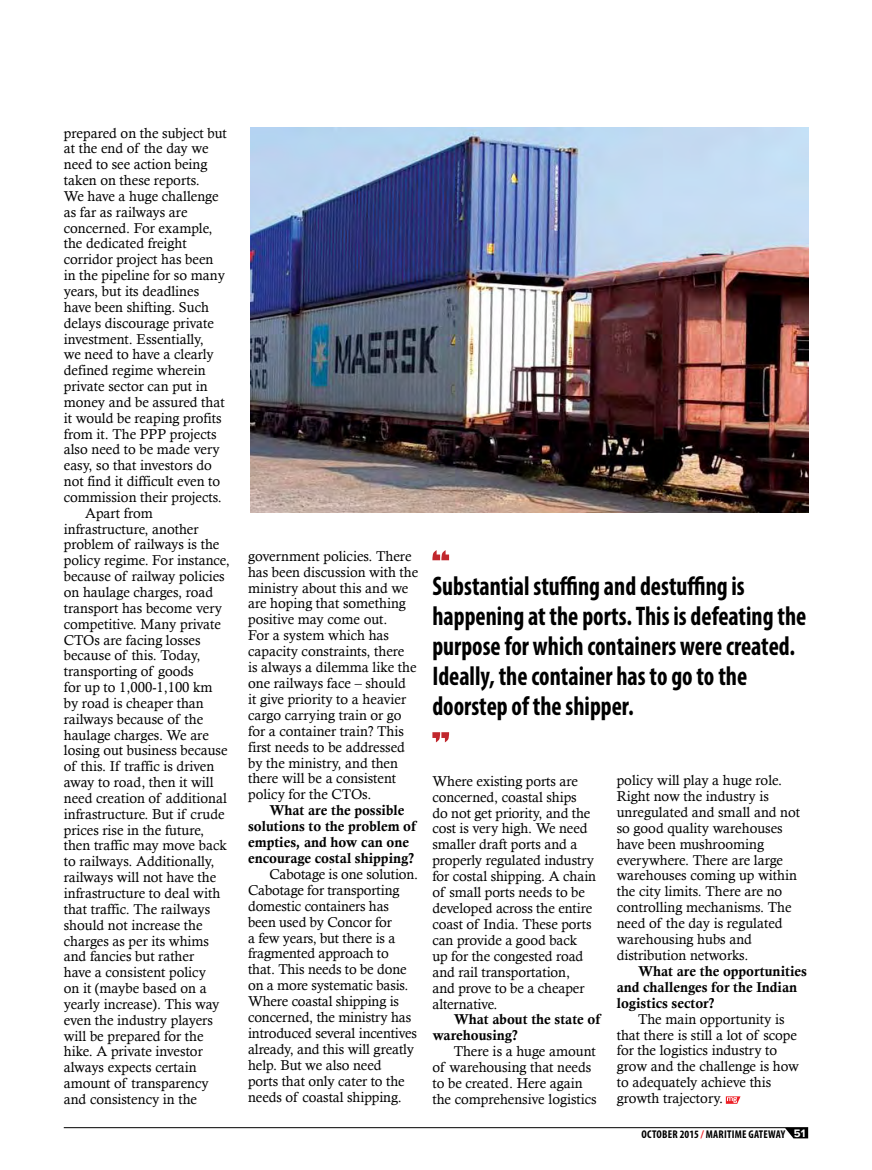
<style>
.page{position:relative;width:872px;height:1170px;background:#fff}
.page>*{position:absolute;margin:0;border:0;box-sizing:border-box;transform-origin:0 0}
.t1{font:700 condensed 27px/30px "Myriad Pro";color:#000;scale:.9 1}
.t2{font:14.25px/15.9px "Calisto";color:#000}
.t3{font:14.25px/15.9px "Calis MT Bol";color:#000}
.t4{font:700 condensed 11.25px "Myriad Pro";letter-spacing:.02em;color:#000}
.s1{color:#ed1d24}
.s2{font-family:"Proxima Nova";font-stretch:normal;color:#fff}
</style>
<div class="page">
<img style="left:250px;top:127px;width:558px;height:385px">
<svg style="left:432px;top:550px;width:17px;height:10px"></svg>
<svg style="left:432px;top:732px;width:17px;height:10px"></svg>
<svg style="left:726px;top:1096px;width:14px;height:7px"></svg>
<hr style="left:64px;top:1127px;width:744px;height:1px;background:#000">
<svg style="left:785px;top:1127px;width:23px;height:11px"></svg>
<p class="t2" style="left:64px;top:125px;width:164px">prepared on the subject but</p>
<p class="t2" style="left:64px;top:140px;width:146px">at the end of the day we</p>
<p class="t2" style="left:64px;top:156px;width:145px">need to see action being</p>
<p class="t2" style="left:64px;top:172px;width:137px">taken on these reports.</p>
<p class="t2" style="left:64px;top:188px;width:156px">We have a huge challenge</p>
<p class="t2" style="left:64px;top:204px;width:125px">as far as railways are</p>
<p class="t2" style="left:64px;top:220px;width:150px">concerned. For example,</p>
<p class="t2" style="left:64px;top:235px;width:124px">the dedicated freight</p>
<p class="t2" style="left:64px;top:251px;width:151px">corridor project has been</p>
<p class="t2" style="left:64px;top:267px;width:163px">in the pipeline for so many</p>
<p class="t2" style="left:64px;top:283px;width:137px">years, but its deadlines</p>
<p class="t2" style="left:64px;top:299px;width:147px">have been shifting. Such</p>
<p class="t2" style="left:64px;top:315px;width:152px">delays discourage private</p>
<p class="t2" style="left:64px;top:330px;width:142px">investment. Essentially,</p>
<p class="t2" style="left:64px;top:346px;width:151px">we need to have a clearly</p>
<p class="t2" style="left:64px;top:362px;width:143px">defined regime wherein</p>
<p class="t2" style="left:64px;top:378px;width:145px">private sector can put in</p>
<p class="t2" style="left:64px;top:394px;width:162px">money and be assured that</p>
<p class="t2" style="left:64px;top:410px;width:159px">it would be reaping profits</p>
<p class="t2" style="left:64px;top:425px;width:154px">from it. The PPP projects</p>
<p class="t2" style="left:64px;top:441px;width:157px">also need to be made very</p>
<p class="t2" style="left:64px;top:457px;width:150px">easy, so that investors do</p>
<p class="t2" style="left:64px;top:473px;width:158px">not find it difficult even to</p>
<p class="t2" style="left:64px;top:489px;width:160px">commission their projects.</p>
<p class="t2" style="left:85px;top:505px;width:69px">Apart from</p>
<p class="t2" style="left:64px;top:520px;width:136px">infrastructure, another</p>
<p class="t2" style="left:64px;top:536px;width:157px">problem of railways is the</p>
<p class="t2" style="left:64px;top:552px;width:167px">policy regime. For instance,</p>
<p class="t2" style="left:64px;top:568px;width:162px">because of railway policies</p>
<p class="t2" style="left:64px;top:584px;width:151px">on haulage charges, road</p>
<p class="t2" style="left:64px;top:600px;width:160px">transport has become very</p>
<p class="t2" style="left:64px;top:615px;width:159px">competitive. Many private</p>
<p class="t2" style="left:64px;top:631px;width:138px">CTOs are facing losses</p>
<p class="t2" style="left:64px;top:647px;width:138px">because of this. Today,</p>
<p class="t2" style="left:64px;top:663px;width:131px">transporting of goods</p>
<p class="t2" style="left:64px;top:679px;width:150px">for up to 1,000-1,100 km</p>
<p class="t2" style="left:64px;top:695px;width:141px">by road is cheaper than</p>
<p class="t2" style="left:64px;top:710px;width:141px">railways because of the</p>
<p class="t2" style="left:64px;top:726px;width:147px">haulage charges. We are</p>
<p class="t2" style="left:64px;top:742px;width:165px">losing out business because</p>
<p class="t2" style="left:64px;top:758px;width:152px">of this. If traffic is driven</p>
<p class="t2" style="left:64px;top:774px;width:151px">away to road, then it will</p>
<p class="t2" style="left:64px;top:789px;width:165px">need creation of additional</p>
<p class="t2" style="left:64px;top:805px;width:162px">infrastructure. But if crude</p>
<p class="t2" style="left:64px;top:821px;width:142px">prices rise in the future,</p>
<p class="t2" style="left:64px;top:837px;width:164px">then traffic may move back</p>
<p class="t2" style="left:64px;top:853px;width:152px">to railways. Additionally,</p>
<p class="t2" style="left:64px;top:869px;width:154px">railways will not have the</p>
<p class="t2" style="left:64px;top:884px;width:158px">infrastructure to deal with</p>
<p class="t2" style="left:64px;top:900px;width:148px">that traffic. The railways</p>
<p class="t2" style="left:64px;top:916px;width:140px">should not increase the</p>
<p class="t2" style="left:64px;top:932px;width:147px">charges as per its whims</p>
<p class="t2" style="left:64px;top:948px;width:132px">and fancies but rather</p>
<p class="t2" style="left:64px;top:964px;width:144px">have a consistent policy</p>
<p class="t2" style="left:64px;top:979px;width:144px">on it (maybe based on a</p>
<p class="t2" style="left:64px;top:995px;width:157px">yearly increase). This way</p>
<p class="t2" style="left:64px;top:1011px;width:150px">even the industry players</p>
<p class="t2" style="left:64px;top:1027px;width:141px">will be prepared for the</p>
<p class="t2" style="left:64px;top:1043px;width:140px">hike. A private investor</p>
<p class="t2" style="left:64px;top:1059px;width:134px">always expects certain</p>
<p class="t2" style="left:64px;top:1074px;width:146px">amount of transparency</p>
<p class="t2" style="left:64px;top:1090px;width:135px">and consistency in the</p>
<p class="t2" style="left:248px;top:547px;width:172px">government policies. There has been discussion with the ministry about this and we are hoping that something positive may come out.<br>For a system which has capacity constraints, there<br>is always a dilemma like the one railways face – should<br>it give priority to a heavier cargo carrying train or go for a container train? This first needs to be addressed by the ministry, and then there will be a consistent policy for the CTOs.</p>
<p class="t3" style="left:248px;top:802px;width:169px;text-indent:21px">What are the possible solutions to the problem of empties, and how can one encourage costal shipping?</p>
<p class="t2" style="left:248px;top:865px;width:172px;text-indent:21px">Cabotage is one solution.<br>Cabotage for transporting domestic containers has been used by Concor for<br>a few years, but there is a fragmented approach to that. This needs to be done on a more systematic basis.<br>Where coastal shipping is concerned, the ministry has introduced several incentives already, and this will greatly help. But we also need<br>ports that only cater to the needs of coastal shipping.</p>
<h1 class="t1" style="left:432px;top:570px;width:417px">Substantial stuffing and destuffing is happening at the ports. This is defeating the purpose for which containers were created.<br>Ideally, the container has to go to the doorstep of the shipper.</h1>
<p class="t2" style="left:432px;top:772px;width:165px">Where existing ports are concerned, coastal ships<br>do not get priority, and the cost is very high. We need smaller draft ports and a properly regulated industry for costal shipping. A chain of small ports needs to be developed across the entire coast of India. These ports can provide a good back<br>up for the congested road and rail transportation,<br>and prove to be a cheaper alternative.</p>
<p class="t3" style="left:432px;top:1011px;width:169px;text-indent:21px">What about the state of warehousing?</p>
<p class="t2" style="left:432px;top:1043px;width:166px;text-indent:21px">There is a huge amount of warehousing that needs to be created. Here again the comprehensive logistics</p>
<p class="t2" style="left:616px;top:772px;width:185px">policy will play a huge role.<br>Right now the industry is unregulated and small and not so good quality warehouses have been mushrooming everywhere. There are large warehouses coming up within the city limits. There are no controlling mechanisms. The need of the day is regulated warehousing hubs and distribution networks.</p>
<p class="t3" style="left:616px;top:963px;width:192px;text-indent:21px">What are the opportunities and challenges for the Indian logistics sector?</p>
<p class="t2" style="left:616px;top:1010px;width:184px;text-indent:21px">The main opportunity is that there is still a lot of scope for the logistics industry to grow and the challenge is how to adequately achieve this growth trajectory.</p>
<p class="t4" style="left:641px;top:1127px;width:165px">october 2015 <span class="s1">/</span> maritime gateway <span class="s2">51</span></p>
</div>
